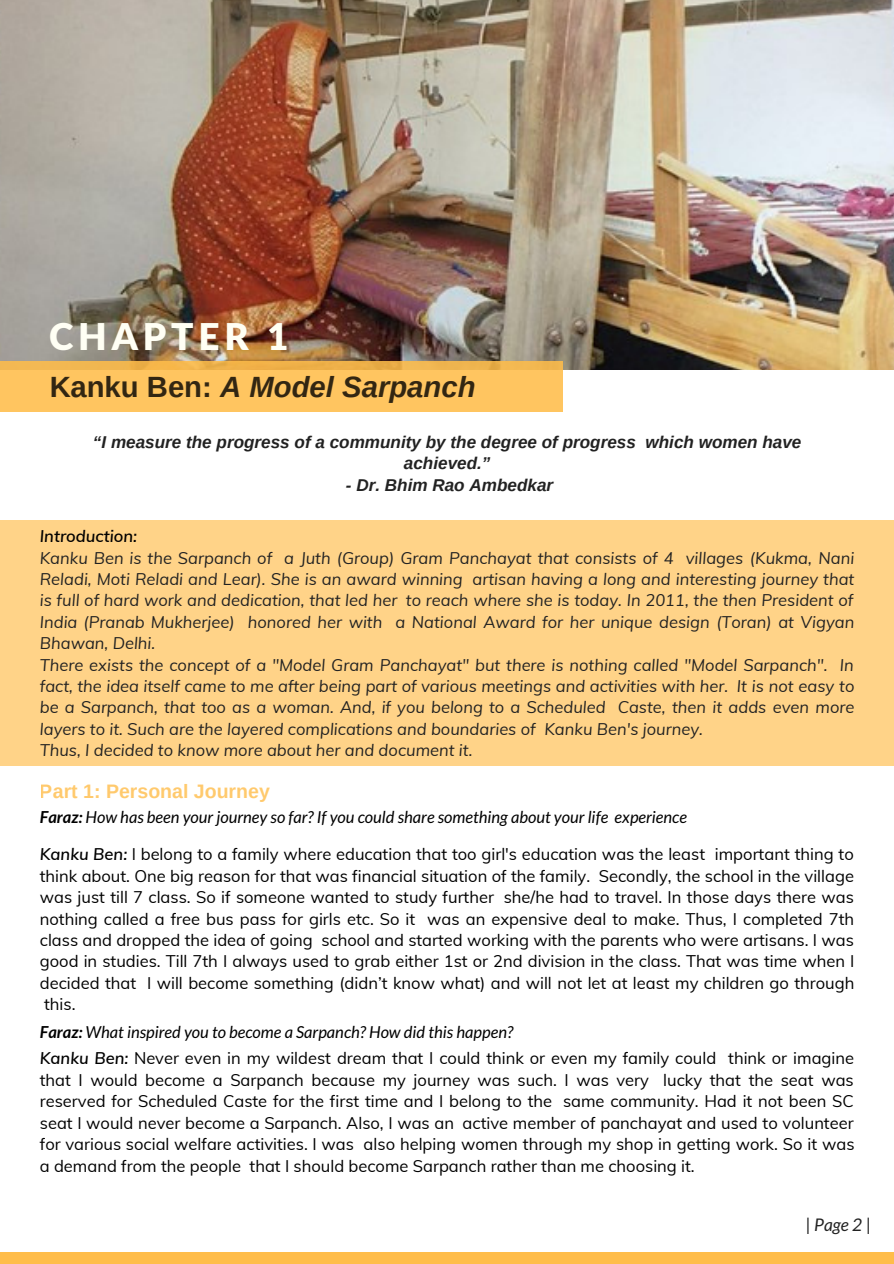
<style>
.page{position:relative;width:894px;height:1264px;background:#fff}
.page>*{position:absolute;margin:0;border:0;box-sizing:border-box;transform-origin:0 0}
.t1{font:900 36.9px "Lato Latin";letter-spacing:.13em;color:#fffff4}
.t2{font:italic 700 29.25px "Arimo";color:#000}
.t3{font:700 19.5px "Arimo";color:#ffbd4a}
.t4{font:italic 17.4px "Lato";color:#222}
.t5{font:italic 700 17.1px/21.5px "Arimo";color:#222;text-align:center}
.t6{font:16.5px/21.5px "Muli";color:#000;text-align:justify}
.t7{font:italic 16.5px/21.5px "Muli";color:#222;text-align:justify}
.t8{font:italic 16.5px "Lato";color:#000}
.t9{font:italic 600 16.5px "Muli";color:#000}
.s1{font-style:normal}
.s2{font-weight:700}
.s3{font-weight:600;font-style:italic}
</style>
<div class="page">
<img style="left:0;top:0;width:893px;height:369px">
<div style="left:0;top:520px;width:893px;height:245px;background:#ffd388"></div>
<svg style="left:0;top:361px;width:562px;height:51px;background:#fcc15c"></svg>
<div style="left:0;top:1252px;width:893px;height:11px;background:#ffbd4a"></div>
<p class="t1" style="left:49px;top:320px;width:241px">CHAPTER 1</p>
<h2 class="t2" style="left:49px;top:370px;width:428px"><span class="s1">Kanku Ben:</span> A Model Sarpanch</h2>
<p class="t5" style="left:93px;top:431px;width:709px">“I measure the progress of a community by the degree of progress which women have achieved.”</p>
<p class="t5" style="left:346px;top:474px;width:209px">- Dr. Bhim Rao Ambedkar</p>
<p class="t9" style="left:40px;top:525px;width:99px">Introduction:</p>
<p class="t7" style="left:40px;top:546px;width:815px">Kanku Ben is the Sarpanch of a Juth (Group) Gram Panchayat that consists of 4 villages (Kukma, Nani Reladi, Moti Reladi and Lear). She is an award winning artisan having a long and interesting journey that is full of hard work and dedication, that led her to reach where she is today. In 2011, the then President of India (Pranab Mukherjee) honored her with a National Award for her unique design (Toran) at Vigyan Bhawan, Delhi.</p>
<p class="t7" style="left:40px;top:653px;width:815px">There exists the concept of a "Model Gram Panchayat" but there is nothing called "Model Sarpanch". In fact, the idea itself came to me after being part of various meetings and activities with her. It is not easy to be a Sarpanch, that too as a woman. And, if you belong to a Scheduled Caste, then it adds even more layers to it. Such are the layered complications and boundaries of Kanku Ben's journey.</p>
<p class="t7" style="left:40px;top:739px;width:434px">Thus, I decided to know more about her and document it.</p>
<p class="t3" style="left:40px;top:780px;width:231px">Part 1: Personal Journey</p>
<p class="t8" style="left:40px;top:806px;width:648px"><span class="s2">Faraz:</span> How has been your journey so far? If you could share something about your life experience</p>
<p class="t6" style="left:40px;top:843px;width:815px"><span class="s3">Kanku Ben:</span> I belong to a family where education that too girl's education was the least important thing to think about. One big reason for that was financial situation of the family. Secondly, the school in the village was just till 7 class. So if someone wanted to study further she/he had to travel. In those days there was nothing called a free bus pass for girls etc. So it was an expensive deal to make. Thus, I completed 7th class and dropped the idea of going school and started working with the parents who were artisans. I was good in studies. Till 7th I always used to grab either 1st or 2nd division in the class. That was time when I decided that I will become something (didn’t know what) and will not let at least my children go through this.</p>
<p class="t8" style="left:40px;top:1021px;width:474px"><span class="s2">Faraz:</span> What inspired you to become a Sarpanch? How did this happen?</p>
<p class="t6" style="left:40px;top:1047px;width:816px"><span class="s3">Kanku Ben:</span> Never even in my wildest dream that I could think or even my family could think or imagine that I would become a Sarpanch because my journey was such. I was very lucky that the seat was reserved for Scheduled Caste for the first time and I belong to the same community. Had it not been SC seat I would never become a Sarpanch. Also, I was an active member of panchayat and used to volunteer for various social welfare activities. I was also helping women through my shop in getting work. So it was a demand from the people that I should become Sarpanch rather than me choosing it.</p>
<p class="t4" style="left:805px;top:1213px;width:67px"><span class="s1">|</span>Page2<span class="s1">|</span></p>
</div>
